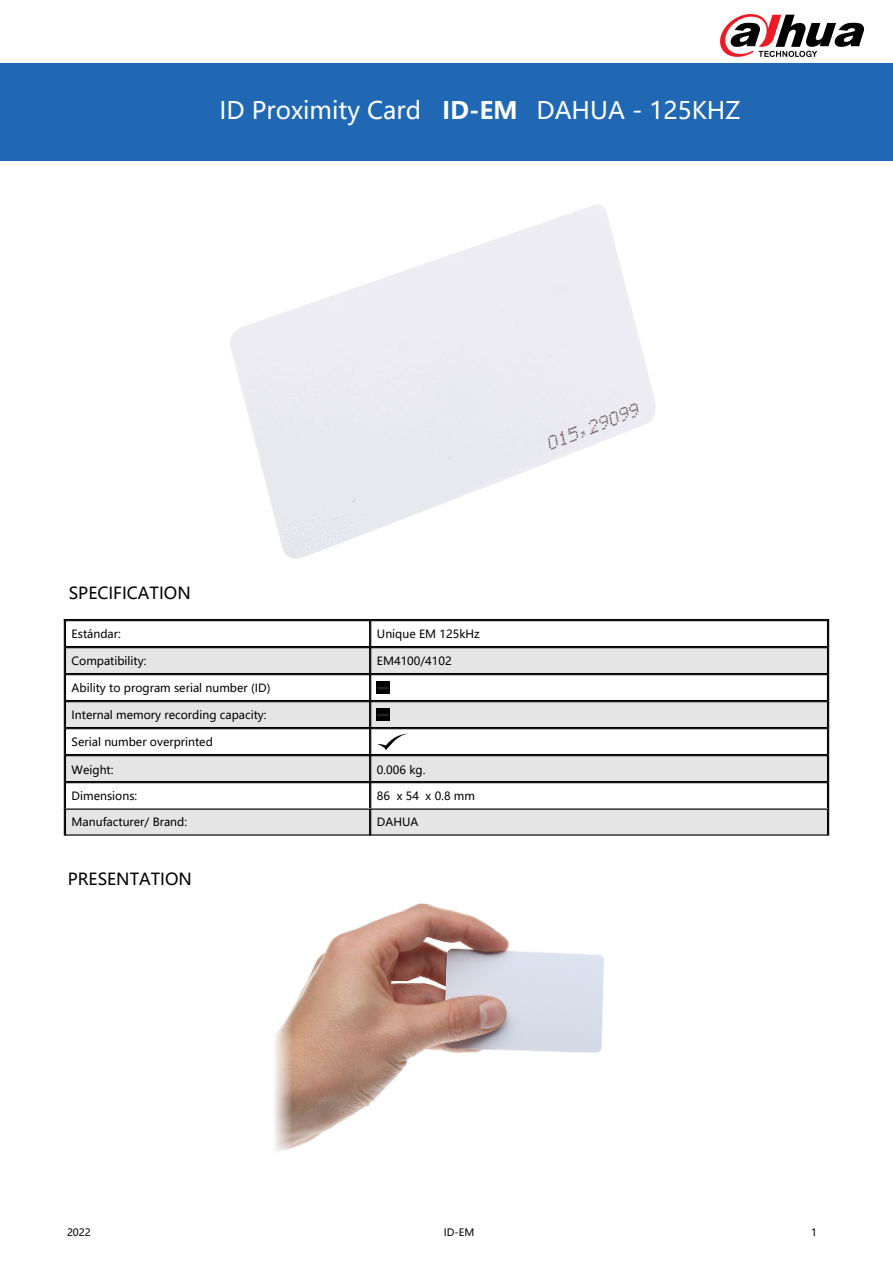
<style>
.page{position:relative;width:893px;height:1263px;background:#fff}
.page>*{position:absolute;margin:0;border:0;box-sizing:border-box;transform-origin:0 0}
.t1{font:24px "Microsoft Ya Hei UI";color:#fff}
.t2{font:16.5px "Microsoft Ya Hei UI";color:#000}
.t3{font:11.25px "Microsoft Ya Hei UI";color:#000}
.t4{font:10.2px "Microsoft Ya Hei UI";color:#000}
.s1{font-weight:700}
</style>
<div class="page">
<img style="left:274px;top:903px;width:330px;height:249px">
<svg style="left:720px;top:14px;width:144px;height:43px"></svg>
<div style="left:0;top:63px;width:893px;height:98px;background:#2068b3"></div>
<img style="left:230px;top:204px;width:426px;height:355px">
<svg style="left:64px;top:619px;width:766px;height:217px"></svg>
<h1 class="t1" style="left:219px;top:94px;width:522px">ID Proximity Card <span class="s1">ID-EM</span> DAHUA - 125KHZ</h1>
<h2 class="t2" style="left:69px;top:582px;width:124px">SPECIFICATION</h2>
<p class="t3" style="left:72px;top:626px;width:51px">Estándar:</p>
<p class="t3" style="left:377px;top:626px;width:104px">Unique EM 125kHz</p>
<p class="t3" style="left:72px;top:653px;width:76px">Compatibility:</p>
<p class="t3" style="left:377px;top:653px;width:76px">EM4100/4102</p>
<p class="t3" style="left:72px;top:680px;width:200px">Ability to program serial number (ID)</p>
<p class="t3" style="left:72px;top:707px;width:196px">Internal memory recording capacity:</p>
<p class="t3" style="left:72px;top:734px;width:143px">Serial number overprinted</p>
<p class="t3" style="left:72px;top:762px;width:43px">Weight:</p>
<p class="t3" style="left:377px;top:762px;width:50px">0.006 kg.</p>
<p class="t3" style="left:377px;top:789px;width:100px">86 x 54 x 0.8 mm</p>
<p class="t3" style="left:72px;top:815px;width:117px">Manufacturer/ Brand:</p>
<p class="t3" style="left:377px;top:815px;width:43px">DAHUA</p>
<p class="t3" style="left:72px;top:789px;width:67px">Dimensions:</p>
<h2 class="t2" style="left:68px;top:867px;width:126px">PRESENTATION</h2>
<p class="t4" style="left:67px;top:1225px;width:25px">2022</p>
<p class="t4" style="left:444px;top:1225px;width:32px">ID-EM</p>
<p class="t4" style="left:811px;top:1225px;width:7px">1</p>
</div>
